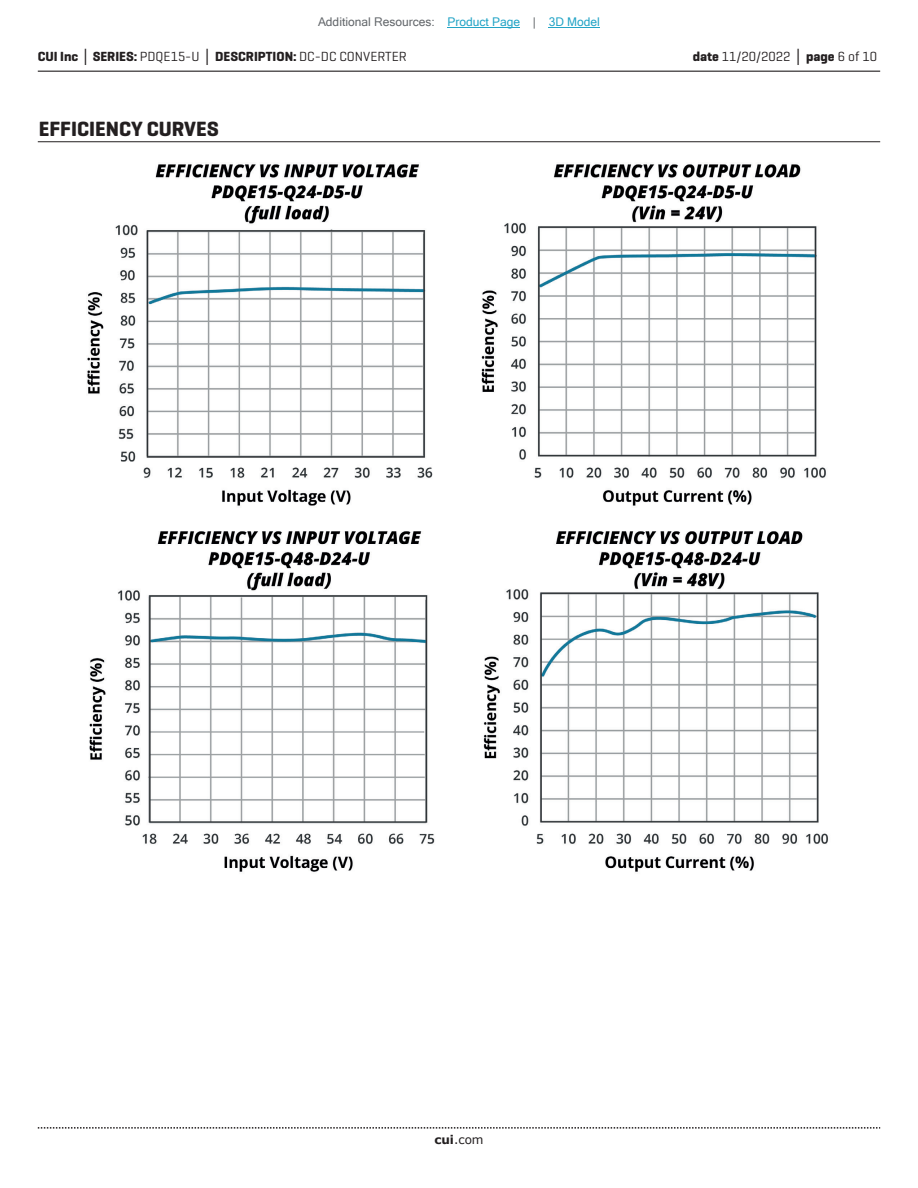
<style>
.page{position:relative;width:918px;height:1188px;background:#fff}
.page>*{position:absolute;margin:0;border:0;box-sizing:border-box;transform-origin:0 0}
.t1{font:700 21px "Geogrotesque";color:#231f20}
.t2{font:700 13.5px "Geogrotesque";color:#231f20}
.t3{font:13.5px "Geogrotesque";color:#231f20}
.t4{font:12px "Microsoft Sans Serif";color:#63676b}
.t5{font:12px "Verdana";color:#231f20}
.s1{color:#23a4c6}
.s2{font-family:"Verdana"}
.s3{font-weight:400}
.s4{font-weight:700}
.s5{font-family:"Verdana";font-weight:700}
</style>
<div class="page">
<hr style="left:38px;top:71px;width:842px;height:1px;background:#231f20">
<svg style="left:38px;top:1127px;width:842px;height:2px"></svg>
<hr style="left:38px;top:141px;width:842px;height:1px;background:#231f20">
<img style="left:87px;top:164px;width:742px;height:708px">
<hr style="left:448px;top:27px;width:72px;height:1px;background:#23a4c6">
<hr style="left:549px;top:27px;width:51px;height:1px;background:#23a4c6">
<p class="t4" style="left:318px;top:15px;width:283px">Additional Resources: <span class="s1">Product Page</span> | <span class="s1">3D Model</span></p>
<p class="t2" style="left:38px;top:48px;width:371px">CUI Inc <span class="s2">│</span> SERIES: <span class="s3">PDQE15-U</span> <span class="s2">│</span> DESCRIPTION: <span class="s3">DC-DC CONVERTER</span></p>
<p class="t3" style="left:693px;top:48px;width:186px"><span class="s4">date</span> 11/20/2022 <span class="s5">│</span> <span class="s4">page</span> 6 of 10</p>
<h1 class="t1" style="left:39px;top:116px;width:181px">EFFICIENCY CURVES</h1>
<p class="t5" style="left:434px;top:1131px;width:51px"><span class="s4">cui</span>.com</p>
</div>
